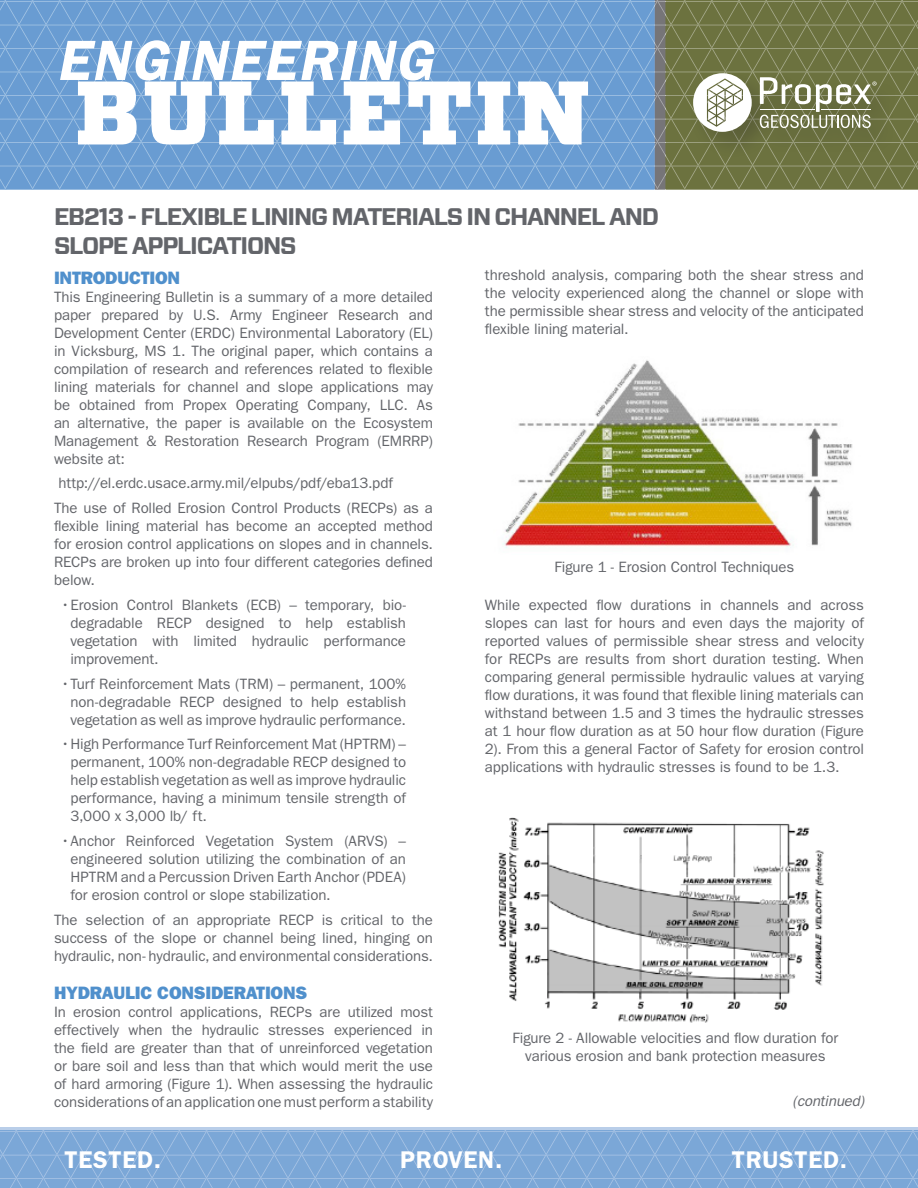
<style>
.page{position:relative;width:918px;height:1188px;background:#fff}
.page>*{position:absolute;margin:0;border:0;box-sizing:border-box;transform-origin:0 0}
.t1{font:900 90px "Vitesse";letter-spacing:.03em;color:#fff}
.t2{font:italic 600 57px "Franklin Gothic";letter-spacing:.03em;color:#fff}
.t3{font:600 24.3px "Franklin Gothic";letter-spacing:.03em;color:#fff}
.Bullentin_Title{font:700 24px/28.8px "Vitesse Sans";letter-spacing:-.05em;color:#63656a}
.Header_-_Body{font:800 18px "Franklin Gothic";letter-spacing:-.01em;color:#5090cc}
.Body{font:15px/18px "ITC Franklin Gothic Std";letter-spacing:-.005em;color:#63656a;text-align:justify}
.body_continued{font:italic 15px "Franklin Gothic";letter-spacing:-.01em;color:#63656a}
</style>
<div class="page">
<svg style="left:0;top:1128px;width:918px;height:60px;background:#81abd8"></svg>
<svg style="left:0;top:0;width:918px;height:190px;background:#7297b0"></svg>
<img style="left:503px;top:360px;width:350px;height:188px">
<img style="left:498px;top:817px;width:326px;height:206px">
<h2 class="t2" style="left:57px;top:27px;width:378px">ENGINEERING</h2>
<h1 class="t1" style="left:75px;top:53px;width:516px">BULLETIN</h1>
<p class="Bullentin_Title" style="left:54px;top:202px;width:607px">EB213 - FLEXIBLE LINING MATERIALS IN CHANNEL AND<br>SLOPE APPLICATIONS</p>
<p class="Header_-_Body" style="left:54px;top:267px;width:128px">INTRODUCTION</p>
<p class="Body" style="left:54px;top:288px;width:381px">This Engineering Bulletin is a summary of a more detailed paper prepared by U.S. Army Engineer Research and Development Center (ERDC) Environmental Laboratory (EL) in Vicksburg, MS 1. The original paper, which contains a compilation of research and references related to flexible lining materials for channel and slope applications may be obtained from Propex Operating Company, LLC. As an alternative, the paper is available on the Ecosystem Management &amp; Restoration Research Program (EMRRP) website at:</p>
<p class="Body" style="left:58px;top:474px;width:336px">http://el.erdc.usace.army.mil/elpubs/pdf/eba13.pdf</p>
<p class="Body" style="left:54px;top:499px;width:381px">The use of Rolled Erosion Control Products (RECPs) as a flexible lining material has become an accepted method for erosion control applications on slopes and in channels.<br>RECPs are broken up into four different categories defined below.</p>
<p class="Body" style="left:70px;top:596px;width:337px;text-indent:-10px">•Erosion Control Blankets (ECB) – temporary, bio&shy;degradable RECP designed to help establish vegetation with limited hydraulic performance improvement.</p>
<p class="Body" style="left:70px;top:675px;width:337px;text-indent:-10px">•Turf Reinforcement Mats (TRM) – permanent, 100% non-degradable RECP designed to help establish vegetation as well as improve hydraulic performance.</p>
<p class="Body" style="left:70px;top:735px;width:337px;text-indent:-10px">•High Performance Turf Reinforcement Mat (HPTRM) – permanent, 100% non-degradable RECP designed to help establish vegetation as well as improve hydraulic performance, having a minimum tensile strength of 3,000 x 3,000 lb/ ft.</p>
<p class="Body" style="left:70px;top:832px;width:337px;text-indent:-10px">•Anchor Reinforced Vegetation System (ARVS) – engineered solution utilizing the combination of an HPTRM and a Percussion Driven Earth Anchor (PDEA) for erosion control or slope stabilization.</p>
<p class="Body" style="left:54px;top:911px;width:381px">The selection of an appropriate RECP is critical to the success of the slope or channel being lined, hinging on hydraulic, non- hydraulic, and environmental considerations.</p>
<p class="Header_-_Body" style="left:54px;top:982px;width:255px">HYDRAULIC CONSIDERATIONS</p>
<p class="Body" style="left:54px;top:1003px;width:381px">In erosion control applications, RECPs are utilized most effectively when the hydraulic stresses experienced in the field are greater than that of unreinforced vegetation or bare soil and less than that which would merit the use of hard armoring (Figure 1). When assessing the hydraulic considerations of an application one must perform a stability</p>
<p class="Body" style="left:485px;top:266px;width:381px">threshold analysis, comparing both the shear stress and the velocity experienced along the channel or slope with the permissible shear stress and velocity of the anticipated flexible lining material.</p>
<p class="Body" style="left:555px;top:558px;width:241px">Figure 1 - Erosion Control Techniques</p>
<p class="Body" style="left:485px;top:596px;width:381px">While expected flow durations in channels and across slopes can last for hours and even days the majority of reported values of permissible shear stress and velocity for RECPs are results from short duration testing. When comparing general permissible hydraulic values at varying flow durations, it was found that flexible lining materials can withstand between 1.5 and 3 times the hydraulic stresses at 1 hour flow duration as at 50 hour flow duration (Figure 2). From this a general Factor of Safety for erosion control applications with hydraulic stresses is found to be 1.3.</p>
<p class="Body" style="left:512px;top:1029px;width:327px;text-align:center">Figure 2 - Allowable velocities and flow duration for various erosion and bank protection measures</p>
<p class="body_continued" style="left:793px;top:1092px;width:73px">(continued)</p>
<h3 class="t3" style="left:65px;top:1145px;width:98px">TESTED.</h3>
<h3 class="t3" style="left:400px;top:1145px;width:104px">PROVEN.</h3>
<h3 class="t3" style="left:732px;top:1145px;width:117px">TRUSTED.</h3>
</div>
